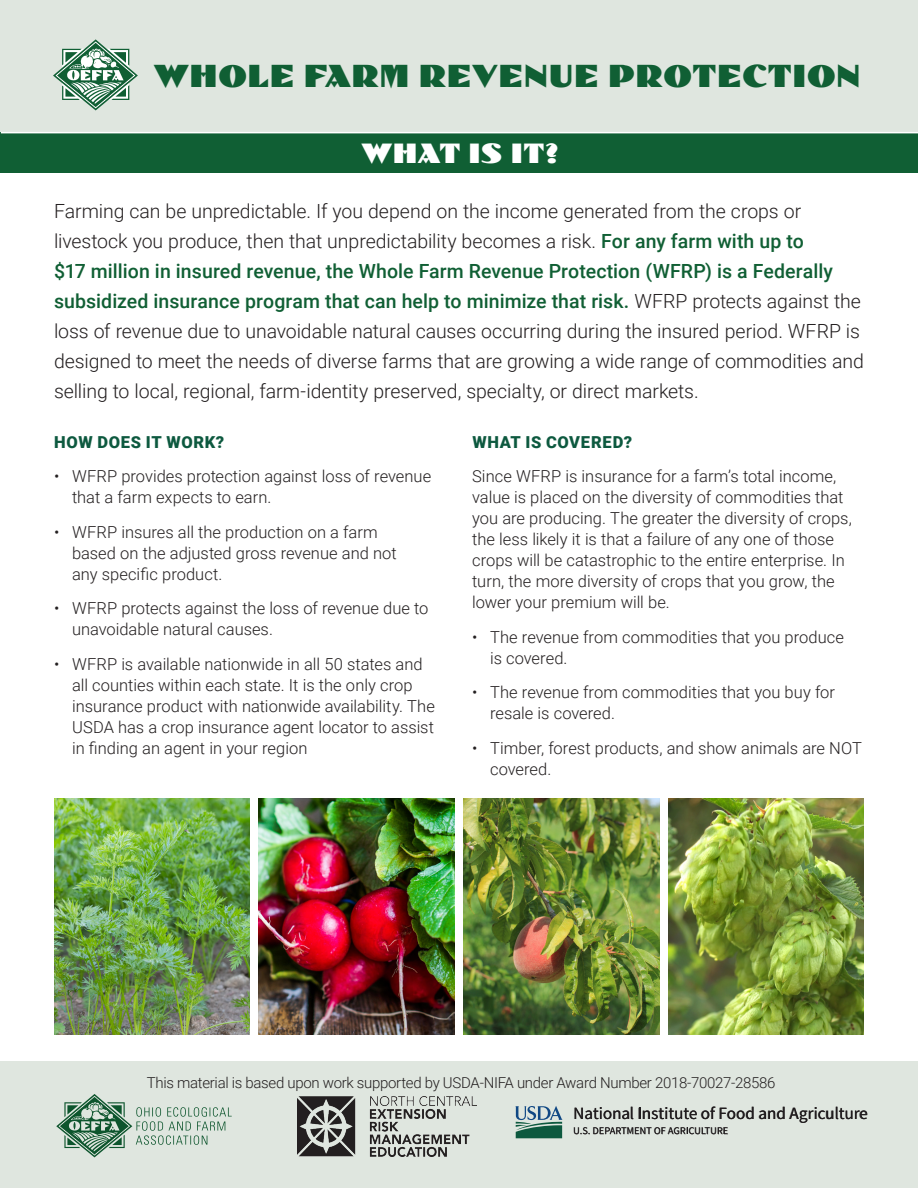
<style>
.page{position:relative;width:918px;height:1188px;background:#fff}
.page>*{position:absolute;margin:0;border:0;box-sizing:border-box;transform-origin:0 0}
.Sidebar_Header{font:33px "Dolmen Com";letter-spacing:.02em;color:#105f34}
.Sidebar_Header-2{font:28.95px "Dolmen Com";letter-spacing:.02em;color:#fff}
.t1{font:300 19.5px/30px "Roboto";letter-spacing:-.005em;color:#231f20}
.t2{font:17.25px "Source Sans Pro";color:#211d1f}
.t3{font:300 16.5px/21px "Roboto";color:#231f20}
.t4{font:900 16.5px "Roboto";letter-spacing:.04em;color:#0d593f}
.t5{font:300 15px "Roboto";letter-spacing:-.02em;color:#231f20}
.t6{font:10.35px "Source Sans Pro";color:#211d1f}
.s1{font-weight:500;color:#105f34}
</style>
<div class="page">
<div style="left:0;top:0;width:918px;height:133px;background:#dfe6df"></div>
<div style="left:0;top:132px;width:918px;height:41px;background:#105f34"></div>
<hr style="left:1px;top:132px;width:917px;height:1px;background:#fff">
<div style="left:0;top:1062px;width:918px;height:126px;background:#dfe6df"></div>
<svg style="left:56px;top:1094px;width:176px;height:63px"></svg>
<img style="left:297px;top:1097px;width:179px;height:59px">
<svg style="left:575px;top:1107px;width:58px;height:12px"></svg>
<svg style="left:639px;top:1107px;width:115px;height:12px"></svg>
<svg style="left:760px;top:1107px;width:107px;height:16px"></svg>
<svg style="left:574px;top:1127px;width:154px;height:7px"></svg>
<svg style="left:515px;top:1106px;width:48px;height:32px"></svg>
<svg style="left:53px;top:39px;width:85px;height:71px"></svg>
<img style="left:668px;top:798px;width:196px;height:237px">
<img style="left:54px;top:798px;width:196px;height:237px">
<img style="left:259px;top:798px;width:196px;height:237px">
<img style="left:463px;top:798px;width:196px;height:237px">
<p class="Sidebar_Header" style="left:154px;top:57px;width:709px">WHOLE FARM REVENUE PROTECTION</p>
<p class="Sidebar_Header-2" style="left:361px;top:137px;width:198px">WHAT IS IT?</p>
<p class="t1" style="left:54px;top:196px;width:811px">Farming can be unpredictable. If you depend on the income generated from the crops or livestock you produce, then that unpredictability becomes a risk. <span class="s1">For any farm with up to<br>$17 million in insured revenue, the Whole Farm Revenue Protection (WFRP) is a Federally subsidized insurance program that can help to minimize that risk.</span> WFRP protects against the loss of revenue due to unavoidable natural causes occurring during the insured period. WFRP is designed to meet the needs of diverse farms that are growing a wide range of commodities and selling to local, regional, farm-identity preserved, specialty, or direct markets.</p>
<p class="t4" style="left:54px;top:430px;width:171px">HOW DOES IT WORK?</p>
<p class="t3" style="left:72px;top:465px;width:361px;text-indent:-18px">• WFRP provides protection against loss of revenue that a farm expects to earn.</p>
<p class="t3" style="left:72px;top:521px;width:326px;text-indent:-18px">• WFRP insures all the production on a farm based on the adjusted gross revenue and not any specific product.</p>
<p class="t3" style="left:72px;top:597px;width:358px;text-indent:-18px">• WFRP protects against the loss of revenue due to unavoidable natural causes.</p>
<p class="t3" style="left:72px;top:653px;width:364px;text-indent:-18px">• WFRP is available nationwide in all 50 states and all counties within each state. It is the only crop insurance product with nationwide availability. The USDA has a crop insurance agent locator to assist in finding an agent in your region</p>
<p class="t4" style="left:472px;top:430px;width:161px">WHAT IS COVERED?</p>
<p class="t3" style="left:472px;top:465px;width:381px">Since WFRP is insurance for a farm’s total income, value is placed on the diversity of commodities that you are producing. The greater the diversity of crops, the less likely it is that a failure of any one of those crops will be catastrophic to the entire enterprise. In turn, the more diversity of crops that you grow, the lower your premium will be.</p>
<p class="t3" style="left:490px;top:626px;width:356px;text-indent:-18px">• The revenue from commodities that you produce is covered.</p>
<p class="t3" style="left:490px;top:681px;width:346px;text-indent:-18px">• The revenue from commodities that you buy for resale is covered.</p>
<p class="t3" style="left:490px;top:737px;width:373px;text-indent:-18px">• Timber, forest products, and show animals are NOT covered.</p>
<p class="t5" style="left:147px;top:1072px;width:630px">This material is based upon work supported by USDA-NIFA under Award Number 2018-70027-28586</p>
<p class="t2" style="left:573px;top:1102px;width:296px">National Institute of Food and Agriculture</p>
<p class="t6" style="left:573px;top:1124px;width:156px">U.S. DEPARTMENT OF AGRICULTURE</p>
</div>
